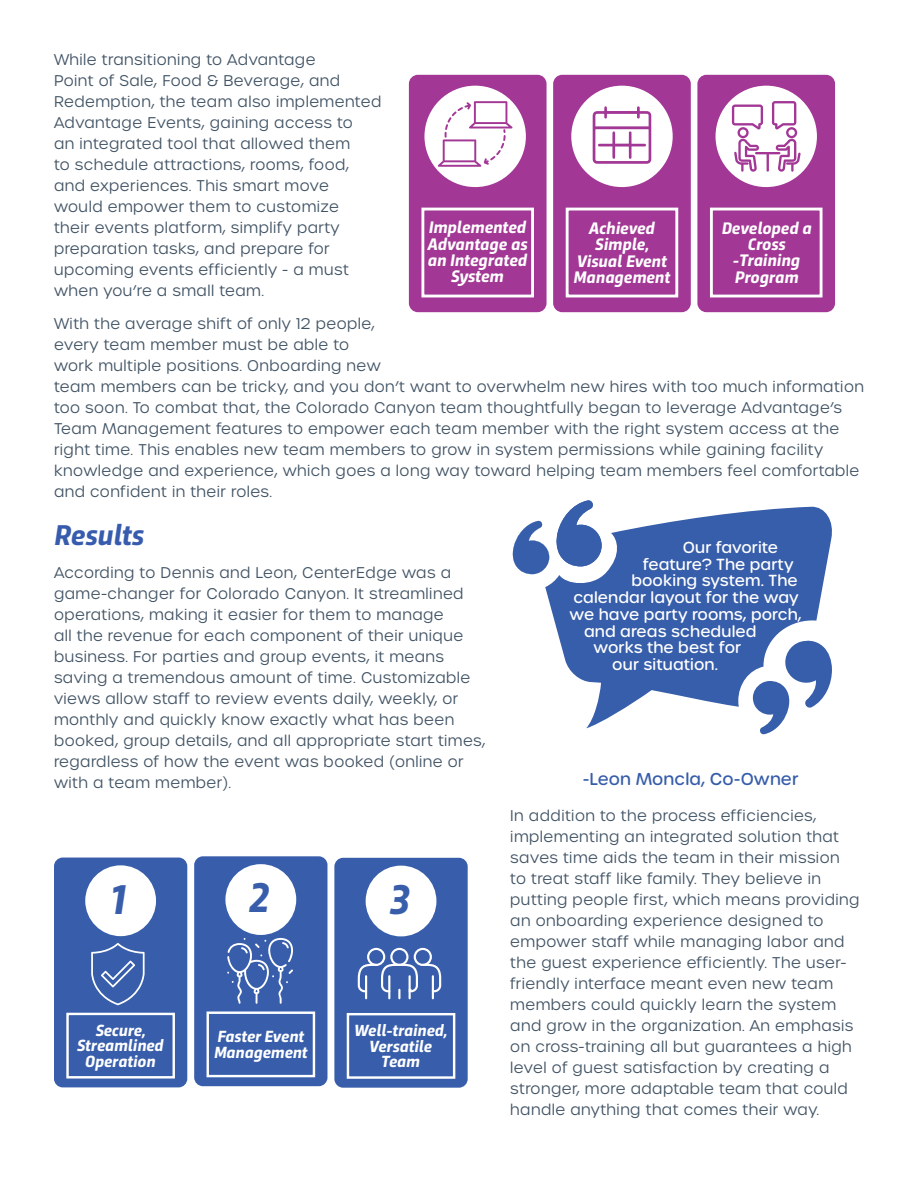
<style>
.page{position:relative;width:918px;height:1188px;background:#fff}
.page>*{position:absolute;margin:0;border:0;box-sizing:border-box;transform-origin:0 0}
.t1{font:italic 700 43.65px "Trasandina";color:#385eab}
.t2{font:italic 700 30px "Trasandina";color:#385cad}
.t3{font:italic 700 17.55px/16.2px "Trasandina";color:#fff;text-align:center}
.t4{font:italic 700 16.95px/15.8px "Trasandina";color:#fff;text-align:center}
.t5{font:500 16.65px "Urbane Rounded";letter-spacing:.005em;color:#375daa}
.t6{font:500 15.45px "Urbane Rounded";letter-spacing:.005em;color:#fff}
.t7{font:300 15px/21px "Urbane";letter-spacing:.03em;color:#415364}
</style>
<div class="page">
<div style="left:194px;top:856px;width:133px;height:230px;background:#385eab;border-radius:9px"></div>
<div style="left:225px;top:864px;width:71px;height:71px;background:#fff;border-radius:50%"></div>
<div style="left:207px;top:1012px;width:108px;height:65px;border:2px solid #fff"></div>
<div style="left:54px;top:858px;width:133px;height:229px;background:#385eab;border-radius:9px"></div>
<div style="left:85px;top:865px;width:71px;height:71px;background:#fff;border-radius:50%"></div>
<div style="left:66px;top:1013px;width:109px;height:66px;border:2px solid #fff"></div>
<div style="left:334px;top:858px;width:134px;height:230px;background:#385eab;border-radius:9px"></div>
<div style="left:366px;top:866px;width:70px;height:70px;background:#fff;border-radius:50%"></div>
<div style="left:347px;top:1013px;width:108px;height:66px;border:2px solid #fff"></div>
<svg style="left:91px;top:943px;width:54px;height:62px"></svg>
<svg style="left:227px;top:938px;width:66px;height:66px"></svg>
<div style="left:390px;top:948px;width:19px;height:18px;border:2px solid #fff;border-radius:50%"></div>
<div style="left:367px;top:948px;width:18px;height:18px;border:2px solid #fff;border-radius:50%"></div>
<div style="left:414px;top:948px;width:18px;height:18px;border:2px solid #fff;border-radius:50%"></div>
<svg style="left:357px;top:963px;width:85px;height:35px"></svg>
<div style="left:553px;top:75px;width:138px;height:237px;background:#a23795;border-radius:9px"></div>
<div style="left:697px;top:75px;width:138px;height:237px;background:#a23795;border-radius:9px"></div>
<div style="left:409px;top:75px;width:138px;height:237px;background:#a23795;border-radius:9px"></div>
<div style="left:424px;top:86px;width:102px;height:101px;background:#fff;border-radius:50%"></div>
<div style="left:571px;top:86px;width:102px;height:101px;background:#fff;border-radius:50%"></div>
<div style="left:716px;top:86px;width:101px;height:101px;background:#fff;border-radius:50%"></div>
<div style="left:421px;top:208px;width:113px;height:89px;border:3px solid #fff"></div>
<div style="left:566px;top:208px;width:112px;height:89px;border:3px solid #fff"></div>
<div style="left:710px;top:208px;width:113px;height:89px;border:3px solid #fff"></div>
<svg style="left:438px;top:101px;width:75px;height:66px"></svg>
<svg style="left:593px;top:106px;width:58px;height:58px"></svg>
<svg style="left:732px;top:101px;width:69px;height:71px"></svg>
<svg style="left:545px;top:506px;width:287px;height:222px;fill:#375eab"></svg>
<svg style="left:512px;top:521px;width:37px;height:53px"></svg>
<svg style="left:556px;top:500px;width:46px;height:66px"></svg>
<svg style="left:753px;top:640px;width:79px;height:94px"></svg>
<p class="t7" style="left:54px;top:49px;width:329px">While transitioning to Advantage<br>Point of Sale, Food &amp; Beverage, and Redemption, the team also implemented Advantage Events, gaining access to<br>an integrated tool that allowed them<br>to schedule attractions, rooms, food, and experiences. This smart move would empower them to customize<br>their events platform, simplify party preparation tasks, and prepare for upcoming events efficiently - a must when you’re a small team.</p>
<p class="t7" style="left:54px;top:313px;width:811px">With the average shift of only 12 people,<br>every team member must be able to<br>work multiple positions. Onboarding new<br>team members can be tricky, and you don’t want to overwhelm new hires with too much information too soon. To combat that, the Colorado Canyon team thoughtfully began to leverage Advantage’s Team Management features to empower each team member with the right system access at the right time. This enables new team members to grow in system permissions while gaining facility knowledge and experience, which goes a long way toward helping team members feel comfortable and confident in their roles.</p>
<p class="t2" style="left:54px;top:513px;width:92px">Results</p>
<p class="t7" style="left:54px;top:562px;width:433px">According to Dennis and Leon, CenterEdge was a game-changer for Colorado Canyon. It streamlined operations, making it easier for them to manage<br>all the revenue for each component of their unique business. For parties and group events, it means saving a tremendous amount of time. Customizable views allow staff to review events daily, weekly, or monthly and quickly know exactly what has been booked, group details, and all appropriate start times, regardless of how the event was booked (online or with a team member).</p>
<p class="t7" style="left:510px;top:805px;width:351px">In addition to the process efficiencies, implementing an integrated solution that saves time aids the team in their mission<br>to treat staff like family. They believe in putting people first, which means providing an onboarding experience designed to empower staff while managing labor and the guest experience efficiently. The user&shy;friendly interface meant even new team members could quickly learn the system and grow in the organization. An emphasis on cross-training all but guarantees a high level of guest satisfaction by creating a stronger, more adaptable team that could handle anything that comes their way.</p>
<p class="t3" style="left:427px;top:218px;width:101px">Implemented<br>Advantage as an Integrated<br>System</p>
<p class="t3" style="left:574px;top:219px;width:98px">Achieved<br>Simple,<br>Visual Event<br>Management</p>
<p class="t3" style="left:722px;top:219px;width:91px">Developed a<br>Cross -Training<br>Program</p>
<p class="t6" style="left:683px;top:537px;width:97px">Our favorite</p>
<p class="t6" style="left:643px;top:554px;width:152px">feature? The party</p>
<p class="t6" style="left:631px;top:571px;width:168px">booking system. The</p>
<p class="t6" style="left:573px;top:587px;width:227px">calendar layout for the way</p>
<p class="t6" style="left:570px;top:604px;width:234px">we have party rooms, porch,</p>
<p class="t6" style="left:584px;top:621px;width:174px">and areas scheduled</p>
<p class="t6" style="left:593px;top:637px;width:149px">works the best for</p>
<p class="t6" style="left:612px;top:654px;width:107px">our situation.</p>
<p class="t5" style="left:583px;top:768px;width:217px">-Leon Moncla, Co-Owner</p>
<p class="t1" style="left:249px;top:865px;width:21px">2</p>
<p class="t1" style="left:390px;top:867px;width:21px">3</p>
<p class="t1" style="left:110px;top:867px;width:17px">1</p>
<p class="t4" style="left:354px;top:1021px;width:95px">Well-trained,<br>Versatile<br>Team</p>
<p class="t4" style="left:77px;top:1021px;width:88px">Secure,<br>Streamlined<br>Operation</p>
<p class="t4" style="left:214px;top:1027px;width:95px;text-align:left">Faster Event<br>Management</p>
</div>
